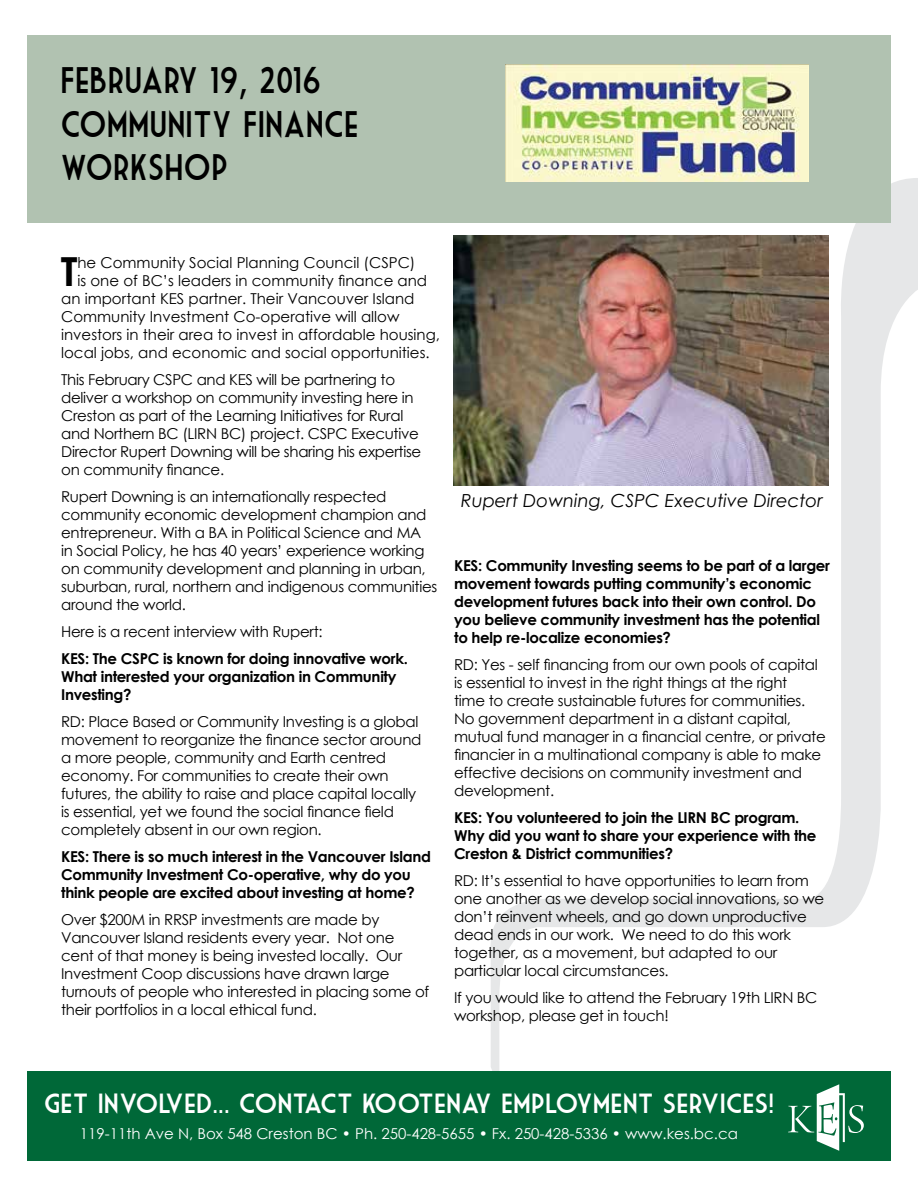
<style>
.page{position:relative;width:918px;height:1188px;background:#fff}
.page>*{position:absolute;margin:0;border:0;box-sizing:border-box;transform-origin:0 0}
.t1{font:700 40.05px "Century Gothic";color:#000}
.t2{font:36px/43.2px "Market Deco";color:#000;scale:.9 1}
.t3{font:27px "Market Deco";color:#fff}
.t4{font:italic 18px "Century Gothic";color:#000}
.t5{font:15px/18px "Century Gothic";letter-spacing:-.02em;color:#000}
.t6{font:700 15px/18px "Century Gothic";letter-spacing:-.02em;color:#000}
.t7{font:15px "Century Gothic";color:#000}
.t8{font:15px "Century Gothic";color:#fff}
</style>
<div class="page">
<svg style="left:484px;top:178px;width:434px;height:894px"></svg>
<div style="left:27px;top:35px;width:864px;height:187px;background:#b1c2b1"></div>
<div style="left:27px;top:1072px;width:864px;height:89px;background:#006838"></div>
<svg style="left:788px;top:1084px;width:76px;height:67px"></svg>
<img style="left:505px;top:65px;width:304px;height:116px">
<img style="left:454px;top:235px;width:375px;height:251px">
<h2 class="t2" style="left:60px;top:58px;width:333px">FEBRUARY 19, 2016<br>COMMUNITY FINANCE<br>WORKSHOP</h2>
<h1 class="t1" style="left:61px;top:241px;width:18px">T</h1>
<p class="t7" style="left:78px;top:252px;width:339px">he Community Social Planning Council (CSPC)</p>
<p class="t7" style="left:78px;top:270px;width:351px">is one of BC’s leaders in community finance and</p>
<p class="t7" style="left:61px;top:288px;width:355px">an important KES partner. Their Vancouver Island</p>
<p class="t7" style="left:61px;top:306px;width:340px">Community Investment Co-operative will allow</p>
<p class="t7" style="left:61px;top:324px;width:380px">investors in their area to invest in affordable housing,</p>
<p class="t7" style="left:61px;top:342px;width:370px">local jobs, and economic and social opportunities.</p>
<p class="t5" style="left:61px;top:371px;width:362px">This February CSPC and KES will be partnering to deliver a workshop on community investing here in Creston as part of the Learning Initiatives for Rural and Northern BC (LIRN BC) project. CSPC Executive Director Rupert Downing will be sharing his expertise on community finance.</p>
<p class="t5" style="left:61px;top:488px;width:378px">Rupert Downing is an internationally respected community economic development champion and entrepreneur. With a BA in Political Science and MA<br>in Social Policy, he has 40 years’ experience working on community development and planning in urban, suburban, rural, northern and indigenous communities around the world.</p>
<p class="t5" style="left:61px;top:623px;width:263px">Here is a recent interview with Rupert:</p>
<p class="t6" style="left:61px;top:649px;width:348px">KES: The CSPC is known for doing innovative work.<br>What interested your organization in Community<br>Investing?</p>
<p class="t5" style="left:61px;top:713px;width:362px">RD: Place Based or Community Investing is a global movement to reorganize the finance sector around a more people, community and Earth centred economy. For communities to create their own futures, the ability to raise and place capital locally is essential, yet we found the social finance field completely absent in our own region.</p>
<p class="t6" style="left:61px;top:847px;width:371px">KES: There is so much interest in the Vancouver Island<br>Community Investment Co-operative, why do you think people are excited about investing at home?</p>
<p class="t5" style="left:61px;top:911px;width:370px">Over $200M in RRSP investments are made by Vancouver Island residents every year. Not one cent of that money is being invested locally. Our Investment Coop discussions have drawn large turnouts of people who interested in placing some of their portfolios in a local ethical fund.</p>
<p class="t4" style="left:461px;top:488px;width:364px">Rupert Downing, CSPC Executive Director</p>
<p class="t6" style="left:454px;top:556px;width:377px">KES: Community Investing seems to be part of a larger movement towards putting community’s economic development futures back into their own control. Do you believe community investment has the potential to help re-localize economies?</p>
<p class="t5" style="left:454px;top:655px;width:373px">RD: Yes - self financing from our own pools of capital is essential to invest in the right things at the right<br>time to create sustainable futures for communities.<br>No government department in a distant capital, mutual fund manager in a financial centre, or private financier in a multinational company is able to make effective decisions on community investment and development.</p>
<p class="t6" style="left:454px;top:808px;width:364px">KES: You volunteered to join the LIRN BC program.<br>Why did you want to share your experience with the<br>Creston &amp; District communities?</p>
<p class="t5" style="left:454px;top:871px;width:372px">RD: It’s essential to have opportunities to learn from one another as we develop social innovations, so we don’t reinvent wheels, and go down unproductive dead ends in our work. We need to do this work together, as a movement, but adapted to our particular local circumstances.</p>
<p class="t5" style="left:454px;top:988px;width:365px">If you would like to attend the February 19th LIRN BC workshop, please get in touch!</p>
<h3 class="t3" style="left:44px;top:1088px;width:732px">GET INVOLVED... CONTACT KOOTENAY EMPLOYMENT SERVICES!</h3>
<p class="t8" style="left:80px;top:1123px;width:660px">119-11th Ave N, Box 548 Creston BC • Ph. 250-428-5655 • Fx. 250-428-5336 • www.kes.bc.ca</p>
</div>
